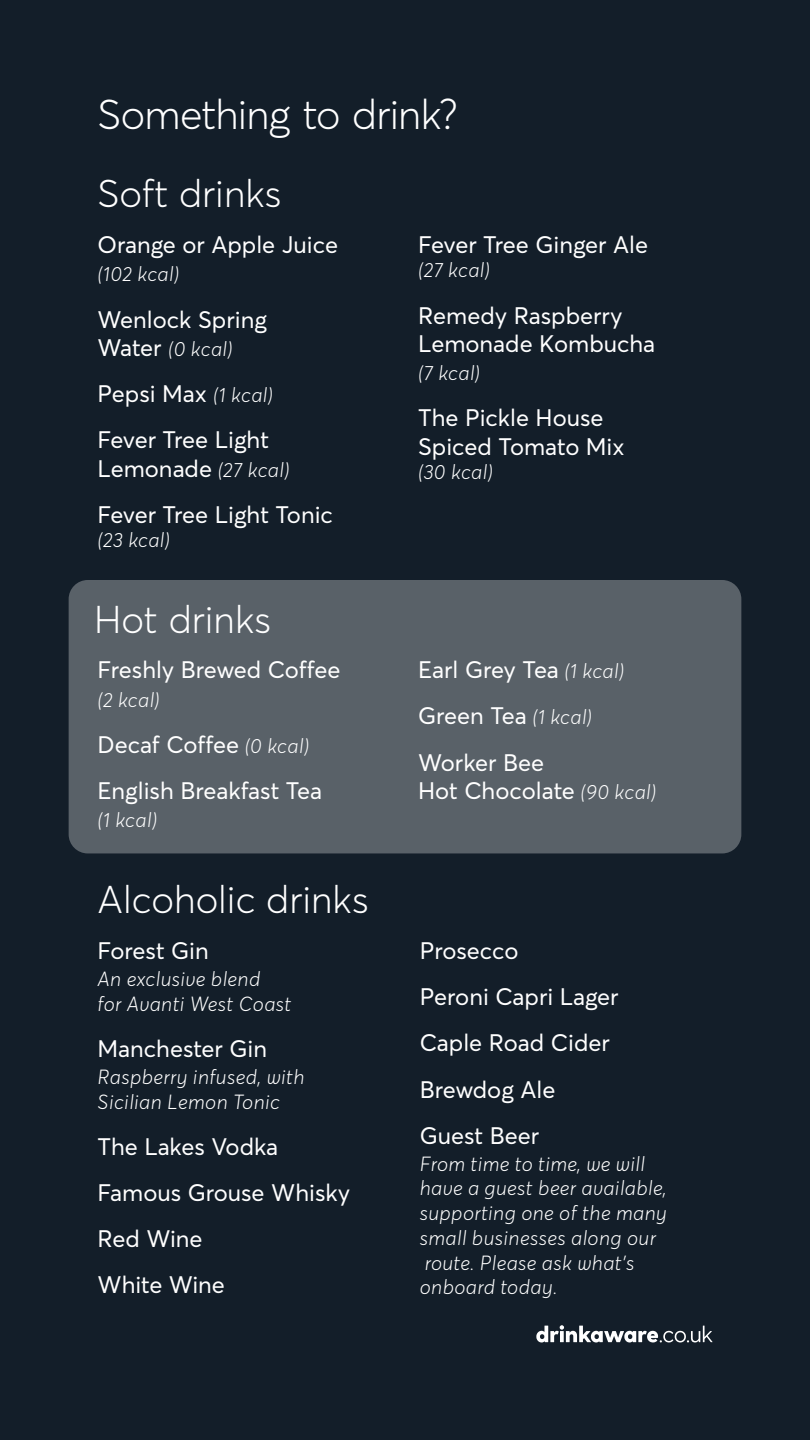
<style>
.page{position:relative;width:810px;height:1440px;background:#131e29}
.page>*{position:absolute;margin:0;border:0;box-sizing:border-box;transform-origin:0 0}
.t1{font:300 41.25px "Averta";letter-spacing:-.02em;color:#fff}
.t2{font:300 38.25px "Averta";color:#fff}
.t3{font:23.62px/46.2px "Averta";color:#fff}
.t4{font:italic 300 20.25px/24.8px "Averta";letter-spacing:.02em;color:#fff}
.s1{font-weight:400;font-style:normal;font-size:23.62px}
.s2{font-weight:300;font-style:italic;font-size:20.25px}
</style>
<div class="page">
<svg style="left:536px;top:1325px;width:176px;height:18px"></svg>
<div style="left:69px;top:580px;width:672px;height:273px;background:#596168;border-radius:19px"></div>
<h1 class="t1" style="left:97px;top:89px;width:362px">Something to drink?</h1>
<h2 class="t2" style="left:98px;top:169px;width:185px">Soft drinks</h2>
<p class="t3" style="left:98px;top:221px;width:242px">Orange or Apple Juice</p>
<p class="t4" style="left:98px;top:263px;width:83px">(102 kcal)</p>
<p class="t3" style="left:98px;top:296px;width:171px">Wenlock Spring</p>
<p class="t4" style="left:98px;top:337px;width:137px"><span class="s1">Water</span> (0 kcal)</p>
<p class="t3" style="left:98px;top:371px;width:177px">Pepsi Max <span class="s2">(1 kcal)<br></span>Fever Tree Light</p>
<p class="t3" style="left:98px;top:445px;width:237px">Lemonade <span class="s2">(27 kcal)<br></span>Fever Tree Light Tonic</p>
<p class="t4" style="left:98px;top:528px;width:74px">(23 kcal)</p>
<h2 class="t2" style="left:94px;top:596px;width:178px">Hot drinks</h2>
<p class="t3" style="left:98px;top:647px;width:245px">Freshly Brewed Coffee</p>
<p class="t4" style="left:98px;top:688px;width:64px">(2 kcal)</p>
<p class="t3" style="left:98px;top:721px;width:226px">Decaf Coffee <span class="s2">(0 kcal)<br></span>English Breakfast Tea</p>
<p class="t4" style="left:98px;top:809px;width:61px">(1 kcal)</p>
<h2 class="t2" style="left:98px;top:875px;width:273px">Alcoholic drinks</h2>
<p class="t3" style="left:98px;top:927px;width:113px">Forest Gin</p>
<p class="t4" style="left:98px;top:967px;width:195px">An exclusive blend<br>for Avanti West Coast</p>
<p class="t3" style="left:98px;top:1025px;width:171px">Manchester Gin</p>
<p class="t4" style="left:98px;top:1065px;width:209px">Raspberry infused, with<br>Sicilian Lemon Tonic</p>
<p class="t3" style="left:98px;top:1123px;width:254px">The Lakes Vodka<br>Famous Grouse Whisky<br>Red Wine<br>White Wine</p>
<p class="t3" style="left:418px;top:221px;width:231px">Fever Tree Ginger Ale</p>
<p class="t4" style="left:418px;top:259px;width:73px">(27 kcal)</p>
<p class="t3" style="left:418px;top:301px;width:239px;line-height:28.3px">Remedy Raspberry<br>Lemonade Kombucha</p>
<p class="t4" style="left:418px;top:361px;width:64px">(7 kcal)</p>
<p class="t3" style="left:418px;top:404px;width:208px;line-height:28.3px">The Pickle House<br>Spiced Tomato Mix</p>
<p class="t4" style="left:418px;top:460px;width:76px">(30 kcal)</p>
<p class="t3" style="left:418px;top:647px;width:208px">Earl Grey Tea <span class="s2">(1 kcal)<br></span>Green Tea <span class="s2">(1 kcal)<br></span>Worker Bee</p>
<p class="t3" style="left:418px;top:767px;width:240px">Hot Chocolate <span class="s2">(90 kcal)</span></p>
<p class="t3" style="left:420px;top:927px;width:200px">Prosecco<br>Peroni Capri Lager<br>Caple Road Cider<br>Brewdog Ale<br>Guest Beer</p>
<p class="t4" style="left:420px;top:1152px;width:249px">From time to time, we will have a guest beer available, supporting one of the many small businesses along our route. Please ask what’s onboard today.</p>
</div>
